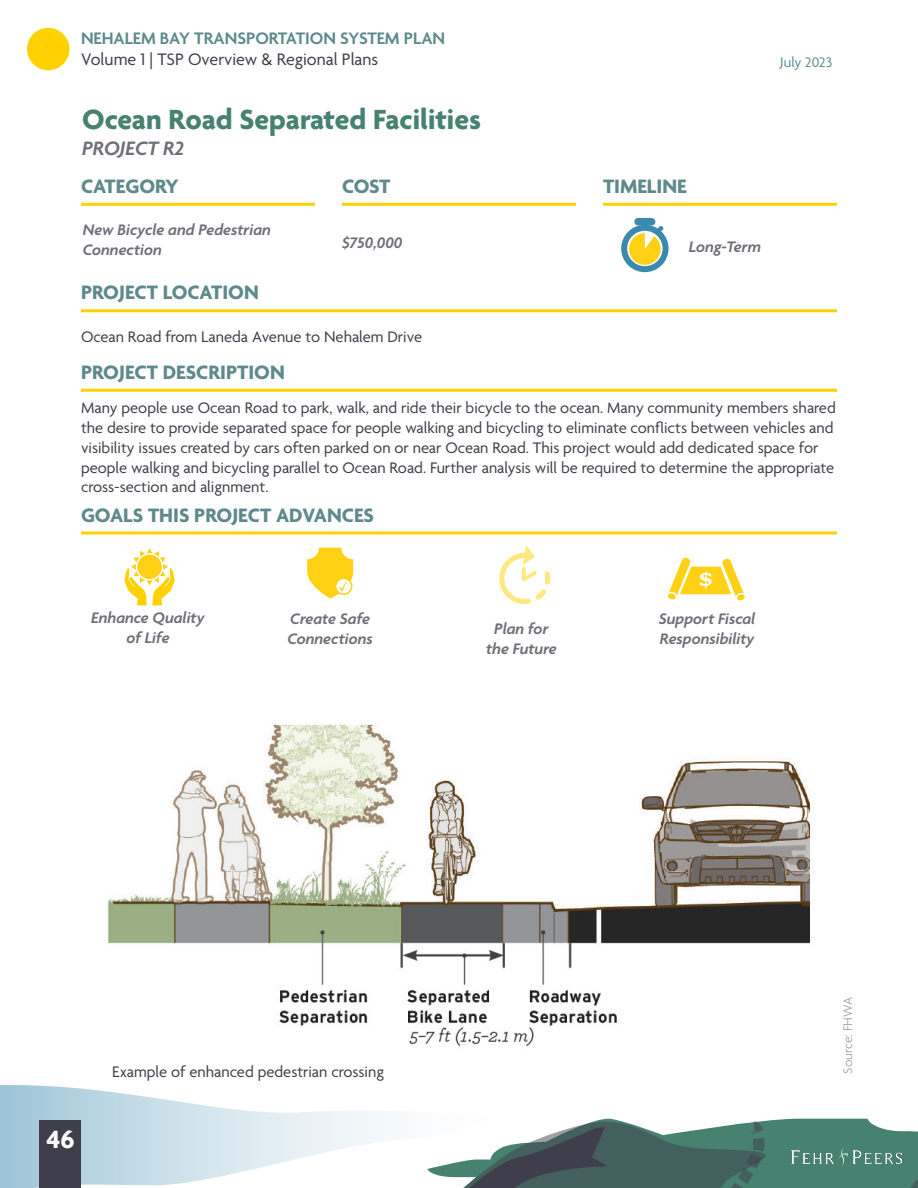
<style>
.page{position:relative;width:918px;height:1188px;background:#fff}
.page>*{position:absolute;margin:0;border:0;box-sizing:border-box;transform-origin:0 0}
.Header_3{font:700 30px "Agenda";color:#478270}
.t1{font:700 27px "Agenda";color:#fff}
.t2{font:700 24px "Sitka Text";color:#fff}
.t3{font:700 21px "Agenda";color:#5e8a8b}
.Header_3-2{font:italic 600 21px "Agenda";color:#6f6f79}
.t4{font:600 18px "Agenda";color:#5e8a8b}
.t5{font:18px "Agenda";color:#3f3f4c}
.Body_Text{font:16.5px/19.8px "Agenda";color:#3f3f4c}
.Header_3-3{font:italic 600 16.5px/19.8px "Agenda";color:#6f6f79}
.t6{font:15px "Agenda";color:#5e8a8b}
.Source{font:300 13.5px "Agenda";color:#9f9fa5}
</style>
<div class="page">
<div style="left:27px;top:28px;width:42px;height:42px;background:#ffd100;border-radius:50%"></div>
<hr style="left:81px;top:389px;width:756px;height:3px;background:#ffd100">
<hr style="left:81px;top:203px;width:234px;height:3px;background:#ffd100">
<hr style="left:342px;top:203px;width:234px;height:3px;background:#ffd100">
<hr style="left:603px;top:203px;width:234px;height:3px;background:#ffd100">
<hr style="left:81px;top:531px;width:756px;height:3px;background:#ffd100">
<hr style="left:81px;top:309px;width:756px;height:3px;background:#ffd100">
<div style="left:621px;top:225px;width:48px;height:47px;border:6px solid #3a8aae;border-radius:50%"></div>
<div style="left:638px;top:218px;width:14px;height:7px;background:#3a8aae"></div>
<svg style="left:627px;top:222px;width:40px;height:45px"></svg>
<img style="left:108px;top:724px;width:704px;height:278px">
<svg style="left:307px;top:548px;width:46px;height:51px"></svg>
<svg style="left:668px;top:557px;width:77px;height:44px"></svg>
<svg style="left:124px;top:548px;width:51px;height:58px"></svg>
<svg style="left:499px;top:545px;width:52px;height:59px"></svg>
<svg style="left:0;top:1002px;width:868px;height:186px"></svg>
<svg style="left:364px;top:1120px;width:554px;height:68px"></svg>
<div style="left:40px;top:1120px;width:41px;height:68px;background:#3f3f4c"></div>
<p class="t4" style="left:81px;top:28px;width:366px">NEHALEM BAY TRANSPORTATION SYSTEM PLAN</p>
<p class="t5" style="left:81px;top:50px;width:299px">Volume 1 | TSP Overview &amp; Regional Plans</p>
<p class="t6" style="left:780px;top:54px;width:53px">July 2023</p>
<p class="Header_3" style="left:82px;top:104px;width:400px">Ocean Road Separated Facilities</p>
<p class="Header_3-2" style="left:82px;top:137px;width:104px">PROJECT R2</p>
<p class="t3" style="left:81px;top:175px;width:99px">CATEGORY</p>
<p class="t3" style="left:342px;top:175px;width:50px">COST</p>
<p class="t3" style="left:603px;top:175px;width:85px">TIMELINE</p>
<p class="Header_3-3" style="left:83px;top:221px;width:190px">New Bicycle and Pedestrian<br>Connection</p>
<p class="t3" style="left:81px;top:281px;width:179px">PROJECT LOCATION</p>
<p class="Header_3-3" style="left:342px;top:234px;width:62px">$750,000</p>
<p class="Body_Text" style="left:81px;top:328px;width:343px">Ocean Road from Laneda Avenue to Nehalem Drive</p>
<p class="t3" style="left:81px;top:361px;width:205px">PROJECT DESCRIPTION</p>
<p class="Header_3-3" style="left:689px;top:238px;width:74px">Long-Term</p>
<p class="Body_Text" style="left:81px;top:399px;width:756px">Many people use Ocean Road to park, walk, and ride their bicycle to the ocean. Many community members shared the desire to provide separated space for people walking and bicycling to eliminate conflicts between vehicles and visibility issues created by cars often parked on or near Ocean Road. This project would add dedicated space for people walking and bicycling parallel to Ocean Road. Further analysis will be required to determine the appropriate cross-section and alignment.</p>
<p class="t3" style="left:81px;top:504px;width:294px">GOALS THIS PROJECT ADVANCES</p>
<p class="t2" style="left:698px;top:559px;width:17px">$</p>
<p class="Header_3-3" style="left:91px;top:609px;width:115px;text-align:center">Enhance Quality of Life</p>
<p class="Header_3-3" style="left:287px;top:610px;width:87px">Create Safe<br>Connections</p>
<p class="Header_3-3" style="left:486px;top:620px;width:72px;text-align:center">Plan for the Future</p>
<p class="Header_3-3" style="left:659px;top:610px;width:98px">Support Fiscal<br>Responsibility</p>
<h2 class="t1" style="left:46px;top:1125px;width:29px">46</h2>
<p class="Body_Text" style="left:112px;top:1063px;width:273px">Example of enhanced pedestrian crossing</p>
<p class="Source" style="left:840px;top:1074px;width:78px;rotate:-90deg">Source: FHWA</p>
</div>
